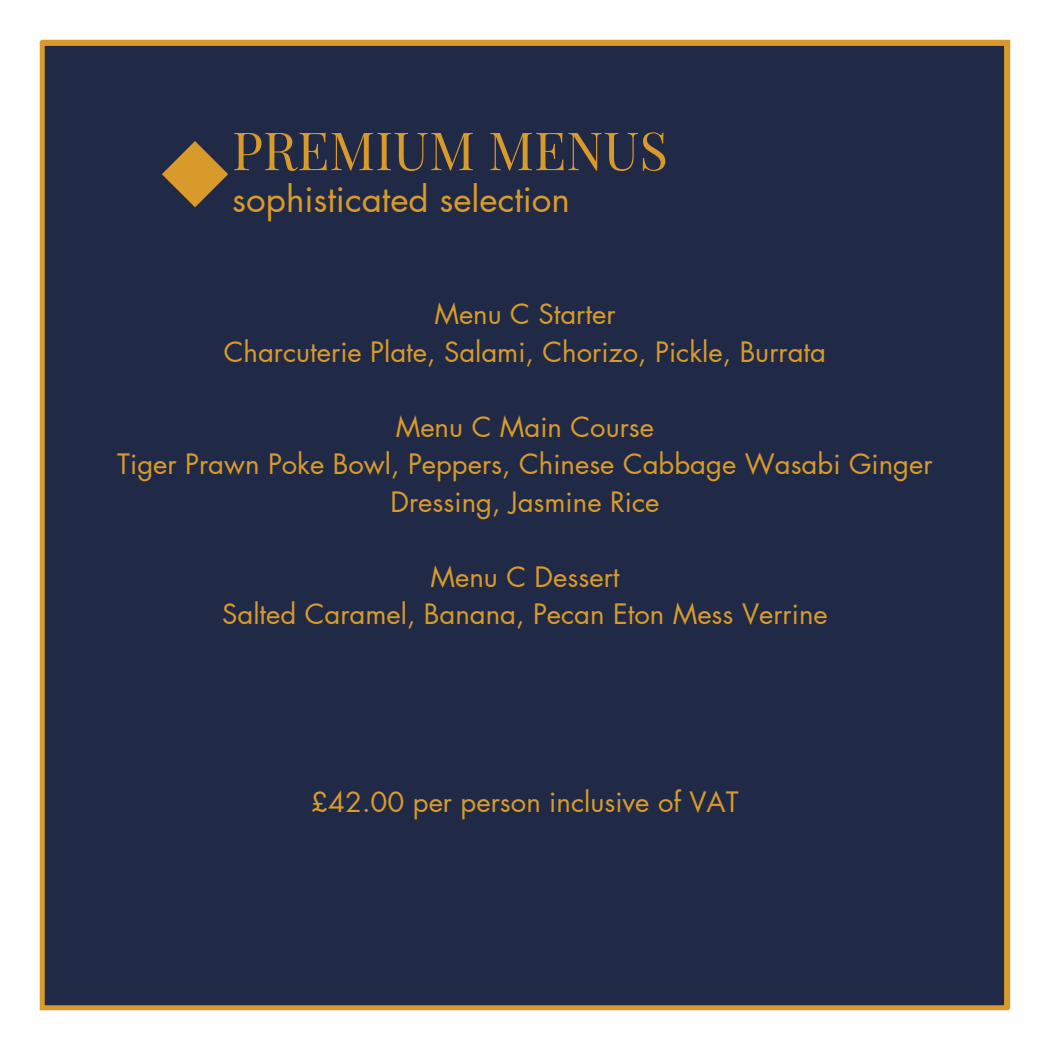
<style>
.page{position:relative;width:1050px;height:1050px;background:#fff}
.page>*{position:absolute;margin:0;border:0;box-sizing:border-box;transform-origin:0 0}
.t1{font:52.75px "Playfair Display SC";color:#d89b2b}
.t2{font:35px "Futura LT Pro";color:#d89b2b}
.t3{font:27.5px/37.5px "Futura LT Pro";color:#d89b2b;text-align:center}
</style>
<div class="page">
<div style="left:40px;top:41px;width:969px;height:969px;background:#202945"></div>
<svg style="left:162px;top:141px;width:67px;height:113px;background:#554a3d"></svg>
<p class="t1" style="left:232px;top:113px;width:437px">PREMIUM MENUS</p>
<p class="t2" style="left:232px;top:184px;width:339px">sophisticated selection</p>
<p class="t3" style="left:434px;top:297px;width:183px">Menu C Starter</p>
<p class="t3" style="left:224px;top:334px;width:604px">Charcuterie Plate, Salami, Chorizo, Pickle, Burrata</p>
<p class="t3" style="left:396px;top:409px;width:260px">Menu C Main Course</p>
<p class="t3" style="left:117px;top:447px;width:817px">Tiger Prawn Poke Bowl, Peppers, Chinese Cabbage Wasabi Ginger<br>Dressing, Jasmine Rice</p>
<p class="t3" style="left:430px;top:559px;width:191px">Menu C Dessert</p>
<p class="t3" style="left:222px;top:597px;width:607px">Salted Caramel, Banana, Pecan Eton Mess Verrine</p>
<p class="t3" style="left:311px;top:784px;width:429px">£42.00 per person inclusive of VAT</p>
</div>
